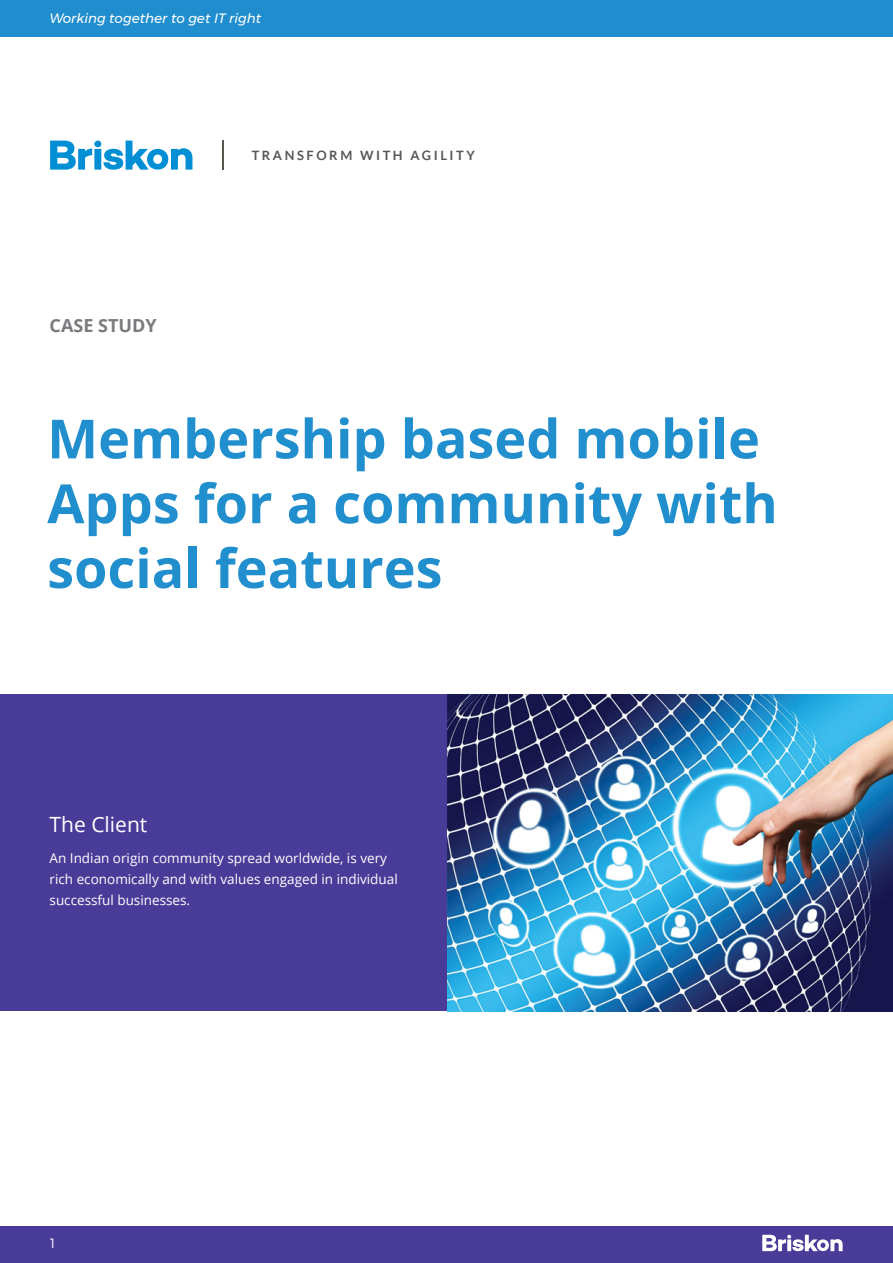
<style>
.page{position:relative;width:893px;height:1263px;background:#fff}
.page>*{position:absolute;margin:0;border:0;box-sizing:border-box;transform-origin:0 0}
.t1{font:700 54px/64.8px "Open Sans";color:#218fce}
.t2{font:21px "Open Sans";color:#fff}
.t3{font:700 18px "Open Sans";color:#797b7e}
.t4{font:13.5px/21px "Open Sans";color:#fff}
.t5{font:italic 13.5px "Montserrat";color:#fff}
.t6{font:300 13.5px "Montserrat";color:#fff}
.t7{font:700 12.9px "Lato";letter-spacing:.2em;color:#58585a}
</style>
<div class="page">
<div style="left:0;top:695px;width:449px;height:316px;background:#493c98"></div>
<div style="left:0;top:1226px;width:893px;height:37px;background:#493c98"></div>
<div style="left:0;top:0;width:893px;height:37px;background:#208ece"></div>
<svg style="left:50px;top:141px;width:142px;height:29px"></svg>
<hr style="left:222px;top:140px;width:1px;height:30px;background:#595850">
<svg style="left:762px;top:1235px;width:81px;height:16px"></svg>
<img style="left:448px;top:695px;width:445px;height:316px">
<p class="t5" style="left:50px;top:8px;width:213px">Working together to get IT right</p>
<h3 class="t3" style="left:50px;top:313px;width:109px">CASE STUDY</h3>
<p class="t7" style="left:252px;top:148px;width:225px">TRANSFORM WITH AGILITY</p>
<h1 class="t1" style="left:47px;top:405px;width:732px">Membership based mobile<br>Apps for a community with social features</h1>
<h2 class="t2" style="left:50px;top:810px;width:99px">The Client</h2>
<p class="t4" style="left:50px;top:847px;width:350px">An Indian origin community spread worldwide, is very rich economically and with values engaged in individual successful businesses.</p>
<p class="t6" style="left:50px;top:1235px;width:7px">1</p>
</div>
